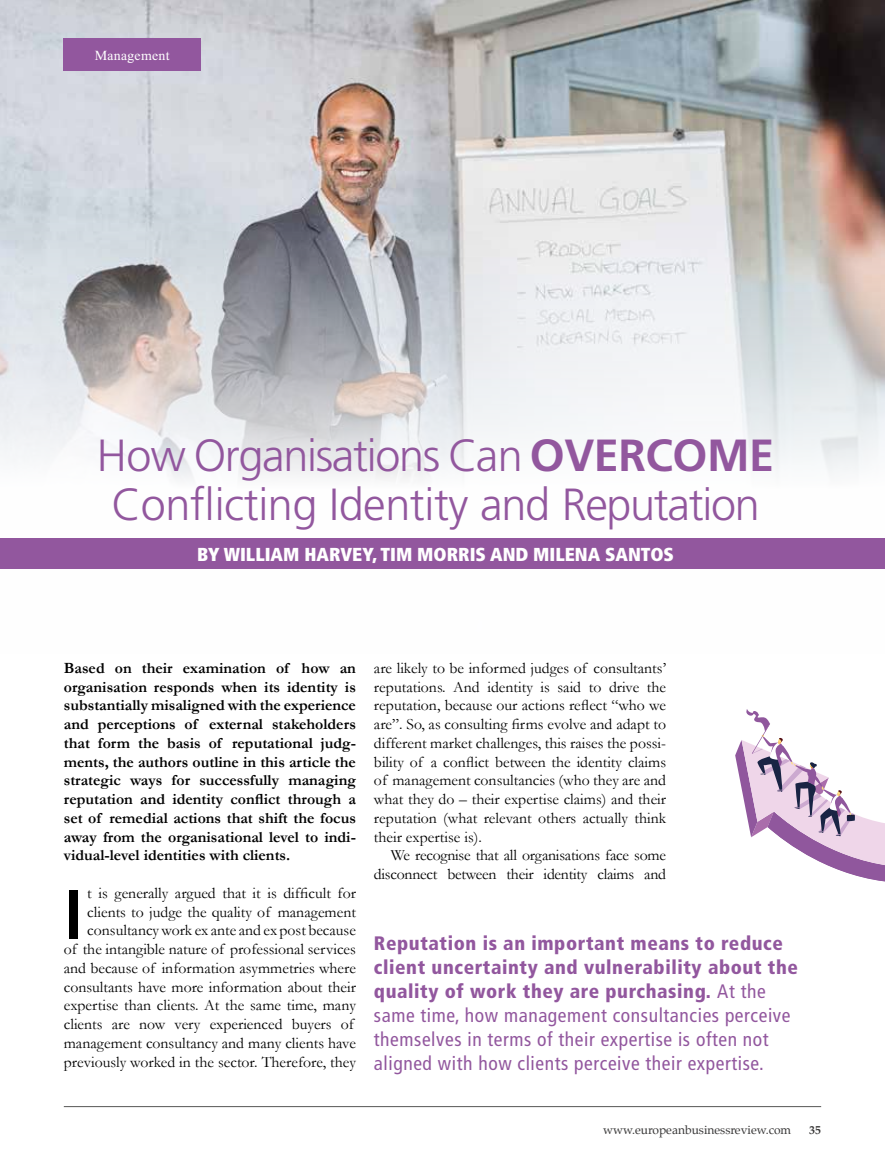
<style>
.page{position:relative;width:885px;height:1161px;background:#fff}
.page>*{position:absolute;margin:0;border:0;box-sizing:border-box;transform-origin:0 0}
.t1{font:700 condensed 69.45px "Frutiger";color:#000}
.t2{font:300 45px/49.5px "Frutiger";letter-spacing:-.03em;color:#92579e;text-align:center}
.t3{font:condensed 19.5px/24px "Frutiger";letter-spacing:.03em;color:#92579e}
.t4{font:900 condensed 18.75px "Frutiger";color:#fff}
.t5{font:15.75px/18.8px "Garamond";color:#000;text-align:right}
.t6{font:700 15.75px/18.8px "Garamond";color:#000;text-align:justify}
.t7{font:500 13.5px "Magazine MF";letter-spacing:.02em;color:#fff}
.t8{font:12px "Palatino";color:#373636}
.t9{font:700 12px "Palatino";color:#373636}
.s1{font-weight:700}
.s2{font-weight:900}
</style>
<div class="page">
<hr style="left:64px;top:1106px;width:757px;height:1px;background:#575756">
<img style="left:0;top:0;width:884px;height:569px">
<div style="left:64px;top:38px;width:137px;height:32px;background:#92579e"></div>
<div style="left:0;top:538px;width:884px;height:30px;background:#92579e"></div>
<svg style="left:735px;top:709px;width:149px;height:173px"></svg>
<p class="t7" style="left:95px;top:47px;width:76px">Management</p>
<h2 class="t2" style="left:97px;top:431px;width:679px">How Organisations Can <span class="s1">OVERCOME<br></span>Conflicting Identity and Reputation</h2>
<p class="t4" style="left:197px;top:543px;width:478px">BY WILLIAM HARVEY, TIM MORRIS AND MILENA SANTOS</p>
<p class="t6" style="left:64px;top:658px;width:293px">Based on their examination of how an organisation responds when its identity is substantially misaligned with the experience and perceptions of external stakeholders that form the basis of reputational judg&shy;ments, the authors outline in this article the strategic ways for successfully managing reputation and identity conflict through a set of remedial actions that shift the focus away from the organisational level to indi&shy;vidual-level identities with clients.</p>
<h1 class="t1" style="left:64px;top:873px;width:21px">I</h1>
<p class="t5" style="left:64px;top:883px;width:293px">t is generally argued that it is difficult for clients to judge the quality of management consultancy work ex ante and ex post because<br>of the intangible nature of professional services and because of information asymmetries where consultants have more information about their expertise than clients. At the same time, many clients are now very experienced buyers of management consultancy and many clients have previously worked in the sector. Therefore, they</p>
<p class="t5" style="left:374px;top:658px;width:293px;text-align:justify">are likely to be informed judges of consultants’ reputations. And identity is said to drive the reputation, because our actions reflect “who we are”. So, as consulting firms evolve and adapt to different market challenges, this raises the possi&shy;bility of a conflict between the identity claims of management consultancies (who they are and what they do – their expertise claims) and their reputation (what relevant others actually think their expertise is).</p>
<p class="t5" style="left:374px;top:846px;width:293px">We recognise that all organisations face some disconnect between their identity claims and</p>
<p class="t3" style="left:374px;top:931px;width:425px"><span class="s2">Reputation is an important means to reduce client uncertainty and vulnerability about the quality of work they are purchasing.</span> At the same time, how management consultancies perceive themselves in terms of their expertise is often not aligned with how clients perceive their expertise.</p>
<p class="t8" style="left:603px;top:1120px;width:189px">www.europeanbusinessreview.com</p>
<p class="t9" style="left:809px;top:1120px;width:13px">35</p>
</div>
